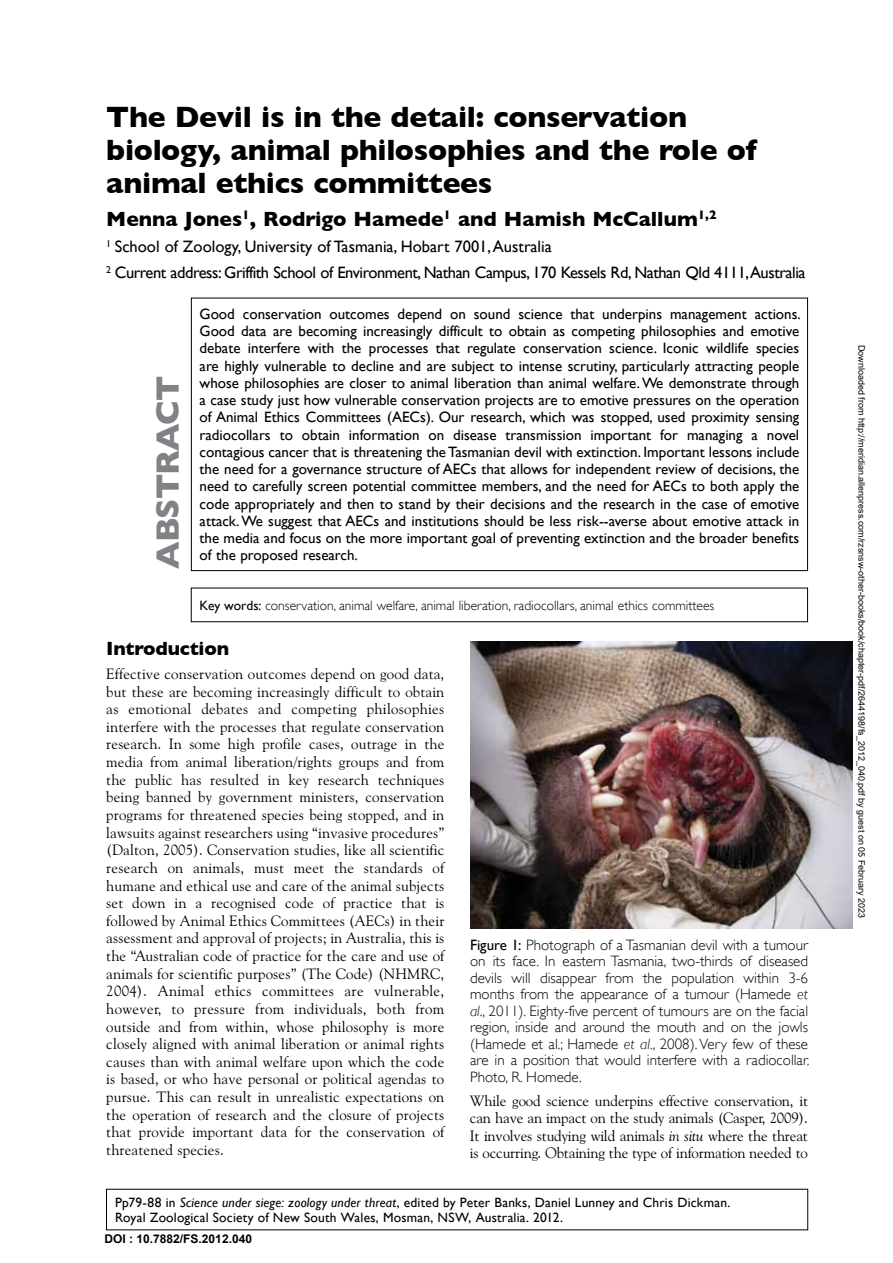
<style>
.page{position:relative;width:893px;height:1263px;background:#fff}
.page>*{position:absolute;margin:0;border:0;box-sizing:border-box;transform-origin:0 0}
.t1{font:700 33px "Gill Sans";letter-spacing:-.025em;color:#808285}
.t2{font:700 30px/33px "Gill Sans";letter-spacing:-.01em;color:#000}
.t3{font:700 21px "Gill Sans";color:#000}
.t4{font:700 19.5px "Gill Sans";letter-spacing:-.01em;color:#000}
.t5{font:16.5px/26px "Gill Sans";letter-spacing:-.025em;color:#000}
.t6{font:15px/17.5px "Goudy Old Style BT";color:#000;text-align:justify}
.t7{font:15px/17.2px "Gill Sans";color:#000;text-align:justify}
.t8{font:300 15px/16.5px "Gill Sans";color:#000;text-align:justify}
.t9{font:13.5px/15px "Gill Sans";letter-spacing:.015em;color:#000}
.t10{font:300 13.5px "Gill Sans";color:#000}
.t11{font:700 12px "Arial";color:#000}
.t12{font:9px "Arial";color:#000}
.s1{font-weight:400}
.s2{font-style:italic}
</style>
<div class="page">
<div style="left:191px;top:298px;width:617px;height:273px;border:1px solid #000"></div>
<img style="left:470px;top:642px;width:383px;height:286px">
<h2 class="t2" style="left:106px;top:100px;width:652px">The Devil is in the detail: conservation biology, animal philosophies and the role of animal ethics committees</h2>
<h3 class="t3" style="left:106px;top:207px;width:612px">Menna Jones<sup>1</sup>, Rodrigo Hamede<sup>1</sup> and Hamish McCallum<sup>1,2</sup></h3>
<p class="t5" style="left:106px;top:234px;width:701px"><sup>1</sup> School of Zoology, University of Tasmania, Hobart 7001, Australia<br><sup>2</sup> Current address: Griffith School of Environment, Nathan Campus, 170 Kessels Rd, Nathan Qld 4111,Australia</p>
<h1 class="t1" style="left:149px;top:569px;width:195px;rotate:-90deg">ABSTRACT</h1>
<p class="t7" style="left:200px;top:305px;width:603px">Good conservation outcomes depend on sound science that underpins management actions.<br>Good data are becoming increasingly difficult to obtain as competing philosophies and emotive debate interfere with the processes that regulate conservation science. Iconic wildlife species are highly vulnerable to decline and are subject to intense scrutiny, particularly attracting people whose philosophies are closer to animal liberation than animal welfare. We demonstrate through a case study just how vulnerable conservation projects are to emotive pressures on the operation of Animal Ethics Committees (AECs). Our research, which was stopped, used proximity sensing radiocollars to obtain information on disease transmission important for managing a novel contagious cancer that is threatening the Tasmanian devil with extinction. Important lessons include the need for a governance structure of AECs that allows for independent review of decisions, the need to carefully screen potential committee members, and the need for AECs to both apply the code appropriately and then to stand by their decisions and the research in the case of emotive attack. We suggest that AECs and institutions should be less risk--averse about emotive attack in the media and focus on the more important goal of preventing extinction and the broader benefits of the proposed research.</p>
<p class="t10" style="left:199px;top:597px;width:516px"><span class="s1">Key words:</span> conservation, animal welfare, animal liberation, radiocollars, animal ethics committees</p>
<h3 class="t4" style="left:106px;top:637px;width:124px">Introduction</h3>
<p class="t6" style="left:106px;top:665px;width:340px">Effective conservation outcomes depend on good data, but these are becoming increasingly difficult to obtain as emotional debates and competing philosophies interfere with the processes that regulate conservation research. In some high profile cases, outrage in the media from animal liberation/rights groups and from the public has resulted in key research techniques being banned by government ministers, conservation programs for threatened species being stopped, and in lawsuits against researchers using “invasive procedures” (Dalton, 2005). Conservation studies, like all scientific research on animals, must meet the standards of humane and ethical use and care of the animal subjects set down in a recognised code of practice that is followed by Animal Ethics Committees (AECs) in their assessment and approval of projects; in Australia, this is the “Australian code of practice for the care and use of animals for scientific purposes” (The Code) (NHMRC, 2004). Animal ethics committees are vulnerable, however, to pressure from individuals, both from outside and from within, whose philosophy is more closely aligned with animal liberation or animal rights causes than with animal welfare upon which the code is based, or who have personal or political agendas to pursue. This can result in unrealistic expectations on the operation of research and the closure of projects that provide important data for the conservation of threatened species.</p>
<p class="t8" style="left:470px;top:937px;width:341px"><span class="s1">Figure 1:</span> Photograph of a Tasmanian devil with a tumour on its face. In eastern Tasmania, two-thirds of diseased devils will disappear from the population within 3-6 months from the appearance of a tumour (Hamede <span class="s2">et al</span>., 2011). Eighty-five percent of tumours are on the facial region, inside and around the mouth and on the jowls (Hamede et al.; Hamede <span class="s2">et al</span>., 2008). Very few of these are in a position that would interfere with a radiocollar.<br>Photo, R. Homede.</p>
<p class="t6" style="left:470px;top:1092px;width:340px">While good science underpins effective conservation, it can have an impact on the study animals (Casper, 2009).<br>It involves studying wild animals <span class="s2">in situ</span> where the threat is occurring. Obtaining the type of information needed to</p>
<p class="t9" style="left:115px;top:1194px;width:617px">Pp79-88 in <span class="s2">Science under siege: zoology under threat</span>, edited by Peter Banks, Daniel Lunney and Chris Dickman.<br>Royal Zoological Society of New South Wales, Mosman, NSW, Australia. 2012.</p>
<p class="t11" style="left:105px;top:1234px;width:149px">DOI : 10.7882/FS.2012.040</p>
<p class="t12" style="left:865px;top:345px;width:575px;rotate:90deg">Downloaded from http://meridian.allenpress.com/rzsnsw-other-books/book/chapter-pdf/2644198/fs_2012_040.pdf by guest on 05 February 2023</p>
</div>
